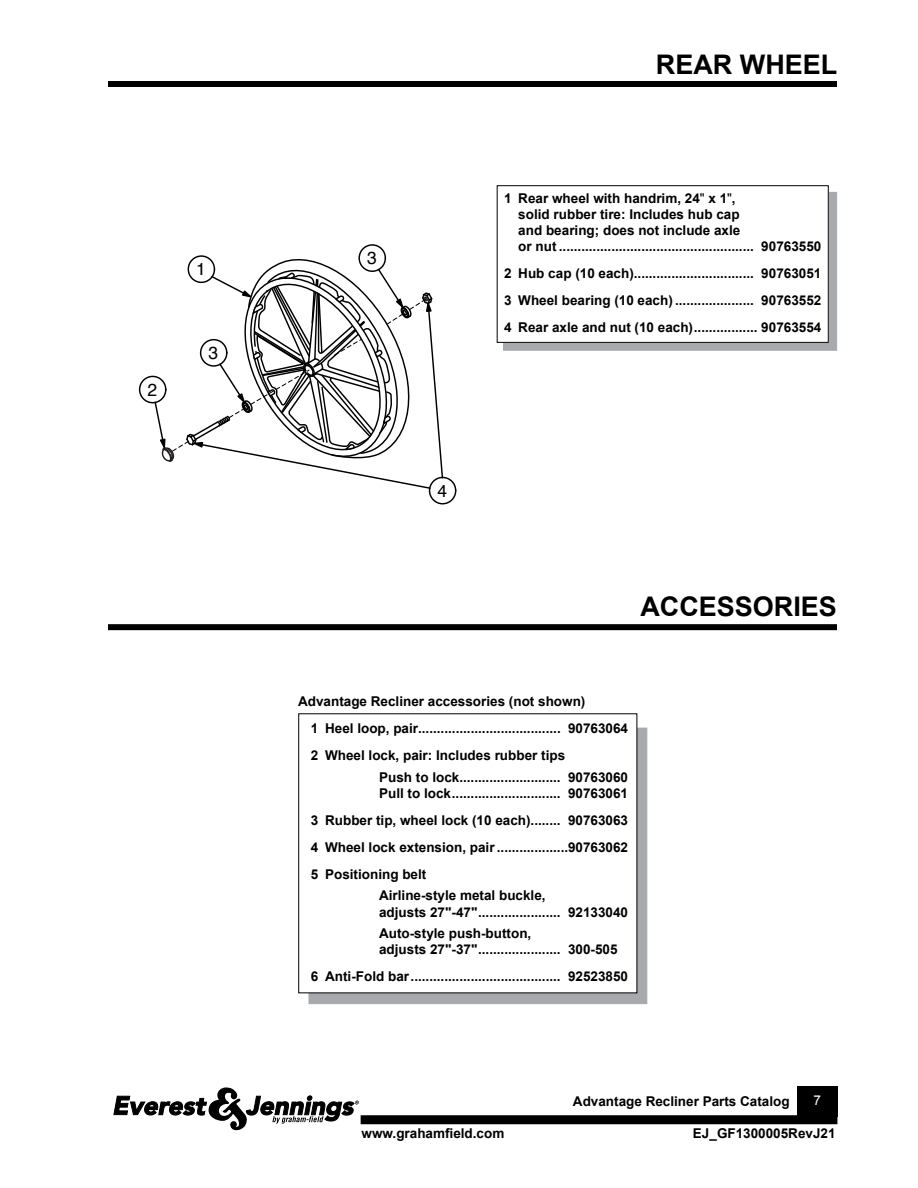
<style>
.page{position:relative;width:918px;height:1188px;background:#fff}
.page>*{position:absolute;margin:0;border:0;box-sizing:border-box;transform-origin:0 0}
.t1{font:700 27px "Arial";color:#000}
.t2{font:17.55px "Helvetica";color:#000}
.t3{font:700 13.5px/27px "Arial";color:#000}
.t4{font:13.5px "Arial";color:#fff}
.s1{font-weight:400}
</style>
<div class="page">
<div style="left:108px;top:81px;width:729px;height:6px;background:#000"></div>
<div style="left:361px;top:1115px;width:476px;height:9px;background:#000"></div>
<div style="left:797px;top:1086px;width:41px;height:31px;background:#000"></div>
<svg style="left:113px;top:1087px;width:246px;height:44px"></svg>
<div style="left:309px;top:728px;width:338px;height:276px;background:#a7a9ac"></div>
<div style="left:299px;top:714px;width:338px;height:279px;background:#fff"></div>
<div style="left:108px;top:624px;width:729px;height:6px;background:#000"></div>
<div style="left:429px;top:477px;width:27px;height:27px;border:1px solid #000;border-radius:50%"></div>
<div style="left:139px;top:376px;width:28px;height:27px;border:1px solid #000;border-radius:50%"></div>
<svg style="left:153px;top:244px;width:291px;height:246px"></svg>
<div style="left:358px;top:244px;width:28px;height:28px;border:1px solid #000;border-radius:50%"></div>
<div style="left:503px;top:192px;width:334px;height:159px;background:#a7a9ac;border:1px solid #a7a9ac"></div>
<div style="left:497px;top:186px;width:331px;height:156px;background:#fff"></div>
<div style="left:497px;top:185px;width:332px;height:158px;border:1px solid #000"></div>
<p class="t2" style="left:147px;top:375px;width:11px">2</p>
<p class="t2" style="left:196px;top:254px;width:11px">1</p>
<p class="t2" style="left:208px;top:338px;width:11px">3</p>
<p class="t2" style="left:367px;top:243px;width:11px">3</p>
<h1 class="t1" style="left:656px;top:49px;width:183px">REAR WHEEL</h1>
<p class="t3" style="left:518px;top:190px;width:305px;line-height:16.2px;text-indent:-14px">1 Rear wheel with handrim, 24<span class="s1">"</span> x 1<span class="s1">"</span>,<br>solid rubber tire: Includes hub cap<br>and bearing; does not include axle<br>or nut .................................................... 90763550</p>
<p class="t3" style="left:504px;top:260px;width:319px;text-align:justify">2 Hub cap (10 each)................................ 90763051<br>3 Wheel bearing (10 each) ..................... 90763552<br>4 Rear axle and nut (10 each)................. 90763554</p>
<p class="t2" style="left:437px;top:476px;width:11px">4</p>
<h1 class="t1" style="left:640px;top:591px;width:198px">ACCESSORIES</h1>
<p class="t3" style="left:311px;top:688px;width:319px;text-indent:-13px">Advantage Recliner accessories (not shown)<br>1 Heel loop, pair...................................... 90763064<br>2 Wheel lock, pair: Includes rubber tips</p>
<p class="t3" style="left:379px;top:769px;width:251px;line-height:16.2px">Push to lock........................... 90763060<br>Pull to lock............................. 90763061</p>
<p class="t3" style="left:311px;top:807px;width:319px;text-align:justify">3 Rubber tip, wheel lock (10 each)........ 90763063<br>4 Wheel lock extension, pair ...................90763062<br>5 Positioning belt</p>
<p class="t3" style="left:379px;top:888px;width:251px;line-height:16.2px">Airline-style metal buckle,<br>adjusts 27"-47"...................... 92133040</p>
<p class="t3" style="left:379px;top:925px;width:240px;line-height:16.2px">Auto-style push-button,<br>adjusts 27"-37"...................... 300-505</p>
<p class="t3" style="left:311px;top:963px;width:319px">6 Anti-Fold bar........................................ 92523850</p>
<p class="t3" style="left:573px;top:1088px;width:218px">Advantage Recliner Parts Catalog</p>
<p class="t4" style="left:814px;top:1092px;width:9px">7</p>
<p class="t3" style="left:362px;top:1120px;width:144px">www.grahamfield.com</p>
<p class="t3" style="left:693px;top:1120px;width:144px">EJ_GF1300005RevJ21</p>
</div>
